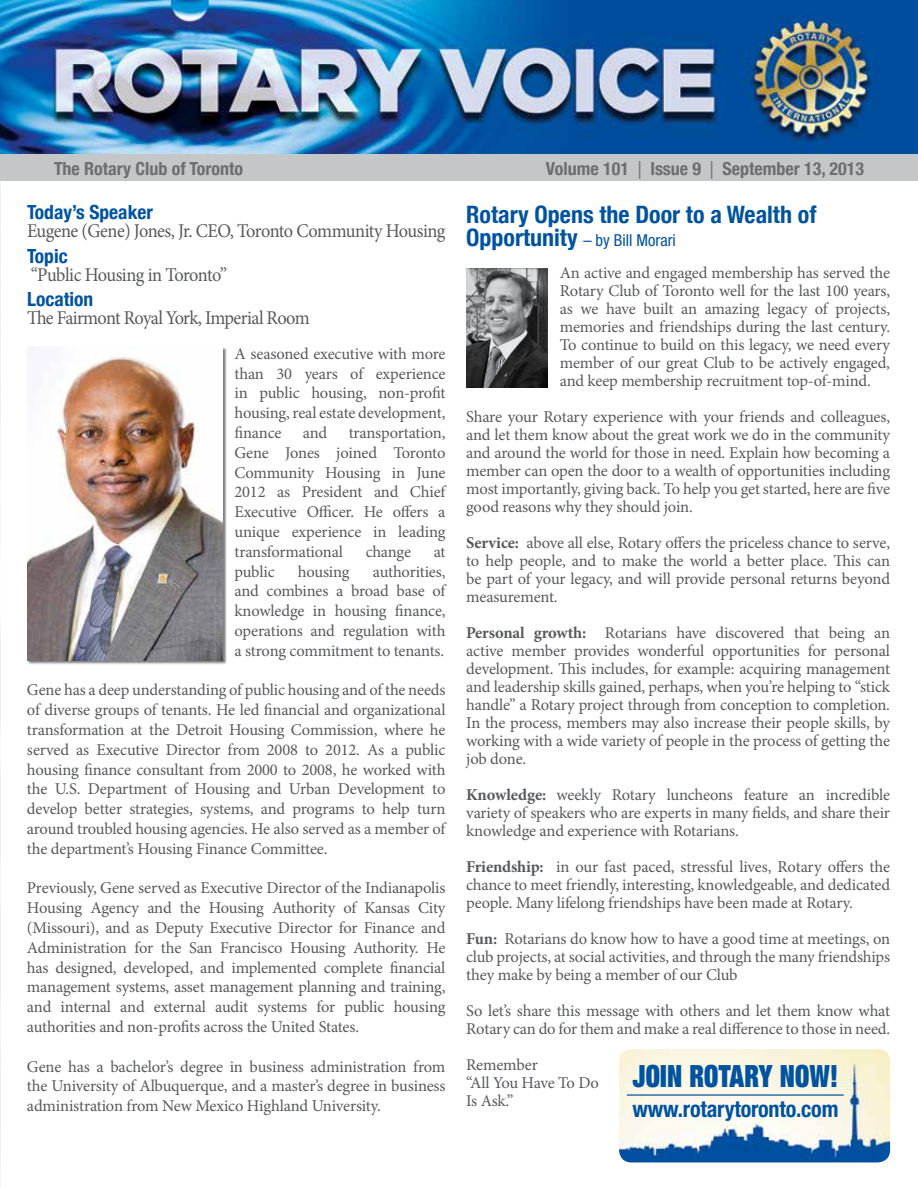
<style>
.page{position:relative;width:918px;height:1188px;background:#fff}
.page>*{position:absolute;margin:0;border:0;box-sizing:border-box;transform-origin:0 0}
.t1{font:900 expanded 30.75px "Helvetica Neue";letter-spacing:.01em;color:#00539f;scale:.83 1}
.t2{font:700 condensed 24px "Helvetica Neue";color:#00539f}
.t3{font:700 condensed 22.5px "Helvetica Neue";letter-spacing:-.01em;color:#00539f}
.t4{font:19.5px "Minion Pro";letter-spacing:-.035em;color:#58595b;scale:.94 1}
.t5{font:700 condensed 19.5px "Helvetica Neue";color:#00539f}
.t6{font:700 condensed 18px "Helvetica Neue";color:#6d6e71}
.t7{font:16.5px/19.8px "Minion Pro";letter-spacing:-.015em;color:#58595b;text-align:justify}
.t8{font:condensed 16.5px "Helvetica Neue LT Std";color:#00539f}
.s1{font-weight:400;font-stretch:normal}
.s2{font-family:"Helvetica Neue";font-weight:700;font-size:24px}
.s3{font-weight:700}
</style>
<div class="page">
<img style="left:0;top:0;width:1px;height:1188px">
<img style="left:0;top:0;width:918px;height:155px">
<div style="left:0;top:155px;width:918px;height:26px;background:#c4c6c8"></div>
<div style="left:27px;top:347px;width:199px;height:317px;background:#000;opacity:.5"></div>
<img style="left:27px;top:347px;width:195px;height:313px">
<img style="left:466px;top:268px;width:81px;height:120px">
<img style="left:619px;top:1049px;width:271px;height:113px">
<hr style="left:627px;top:1094px;width:217px;height:2px;background:#00539f">
<p class="t6" style="left:54px;top:154px;width:191px">The Rotary Club of Toronto</p>
<p class="t6" style="left:546px;top:154px;width:320px">Volume 101 <span class="s1">|</span> Issue 9 <span class="s1">|</span> September 13, 2013</p>
<p class="t5" style="left:27px;top:196px;width:127px">Today’s Speaker</p>
<p class="t4" style="left:27px;top:218px;width:447px">Eugene (Gene) Jones, Jr. CEO, Toronto Community Housing</p>
<p class="t5" style="left:27px;top:240px;width:42px">Topic</p>
<p class="t4" style="left:31px;top:261px;width:210px">“Public Housing in Toronto”</p>
<p class="t5" style="left:27px;top:283px;width:68px">Location</p>
<p class="t4" style="left:27px;top:305px;width:302px">The Fairmont Royal York, Imperial Room</p>
<h2 class="t2" style="left:466px;top:195px;width:352px">Rotary Opens the Door to a Wealth of</h2>
<p class="t8" style="left:466px;top:231px;width:211px"><span class="s2">Opportunity</span> – by Bill Morari</p>
<p class="t7" style="left:560px;top:264px;width:332px;line-height:18px">An active and engaged membership has served the Rotary Club of Toronto well for the last 100 years, as we have built an amazing legacy of projects, memories and friendships during the last century.<br>To continue to build on this legacy, we need every member of our great Club to be actively engaged, and keep membership recruitment top-of-mind.</p>
<p class="t7" style="left:466px;top:408px;width:425px;line-height:18px">Share your Rotary experience with your friends and colleagues, and let them know about the great work we do in the community and around the world for those in need. Explain how becoming a member can open the door to a wealth of opportunities including most importantly, giving back. To help you get started, here are five good reasons why they should join.</p>
<p class="t7" style="left:466px;top:534px;width:425px;line-height:18px"><span class="s3">Service:</span> above all else, Rotary offers the priceless chance to serve, to help people, and to make the world a better place. This can be part of your legacy, and will provide personal returns beyond measurement.</p>
<p class="t7" style="left:466px;top:624px;width:425px;line-height:18px"><span class="s3">Personal growth:</span> Rotarians have discovered that being an active member provides wonderful opportunities for personal development. This includes, for example: acquiring management and leadership skills gained, perhaps, when you’re helping to “stick handle” a Rotary project through from conception to completion.<br>In the process, members may also increase their people skills, by working with a wide variety of people in the process of getting the job done.</p>
<p class="t7" style="left:466px;top:786px;width:425px;line-height:18px"><span class="s3">Knowledge:</span> weekly Rotary luncheons feature an incredible variety of speakers who are experts in many fields, and share their knowledge and experience with Rotarians.</p>
<p class="t7" style="left:466px;top:858px;width:425px;line-height:18px"><span class="s3">Friendship:</span> in our fast paced, stressful lives, Rotary offers the chance to meet friendly, interesting, knowledgeable, and dedicated people. Many lifelong friendships have been made at Rotary.</p>
<p class="t7" style="left:466px;top:930px;width:425px;line-height:18px"><span class="s3">Fun:</span> Rotarians do know how to have a good time at meetings, on club projects, at social activities, and through the many friendships they make by being a member of our Club</p>
<p class="t7" style="left:466px;top:1002px;width:425px;line-height:18px">So let’s share this message with others and let them know what<br>Rotary can do for them and make a real difference to those in need.</p>
<p class="t7" style="left:466px;top:1056px;width:134px;line-height:18px;text-align:left">Remember<br>“All You Have To Do<br>Is Ask.”</p>
<h1 class="t1" style="left:633px;top:1057px;width:249px">JOIN ROTARY NOW!</h1>
<p class="t7" style="left:234px;top:344px;width:213px">A seasoned executive with more than 30 years of experience in public housing, non-profit housing, real estate development, finance</p>
<p class="t7" style="left:303px;top:423px;width:26px">and</p>
<p class="t7" style="left:234px;top:423px;width:213px;text-indent:114px">transportation, Gene Jones joined Toronto Community Housing in June 2012 as President and Chief Executive Officer. He offers a unique experience in leading transformational</p>
<p class="t7" style="left:366px;top:542px;width:47px">change</p>
<p class="t7" style="left:434px;top:542px;width:13px">at</p>
<p class="t7" style="left:234px;top:561px;width:213px;text-indent:138px">authorities, and combines a broad base of knowledge in housing finance, operations and regulation with a strong commitment to tenants.</p>
<p class="t7" style="left:27px;top:680px;width:420px">Gene has a deep understanding of public housing and of the needs of diverse groups of tenants. He led financial and organizational transformation at the Detroit Housing Commission, where he served as Executive Director from 2008 to 2012. As a public housing finance consultant from 2000 to 2008, he worked with the U.S. Department of Housing and Urban Development to develop better strategies, systems, and programs to help turn around troubled housing agencies. He also served as a member of the department’s Housing Finance Committee.</p>
<p class="t7" style="left:27px;top:878px;width:420px">Previously, Gene served as Executive Director of the Indianapolis Housing Agency and the Housing Authority of Kansas City (Missouri), and as Deputy Executive Director for Finance and Administration for the San Francisco Housing Authority. He has designed, developed, and implemented complete financial management systems, asset management planning and training, and internal and external audit systems for public housing authorities and non-profits across the United States.</p>
<p class="t7" style="left:27px;top:1056px;width:420px">Gene has a bachelor’s degree in business administration from the University of Albuquerque, and a master’s degree in business administration from New Mexico Highland University.</p>
<p class="t7" style="left:234px;top:561px;width:42px">public</p>
<p class="t7" style="left:298px;top:561px;width:53px">housing</p>
<h3 class="t3" style="left:633px;top:1096px;width:207px">www.rotarytoronto.com</h3>
</div>
